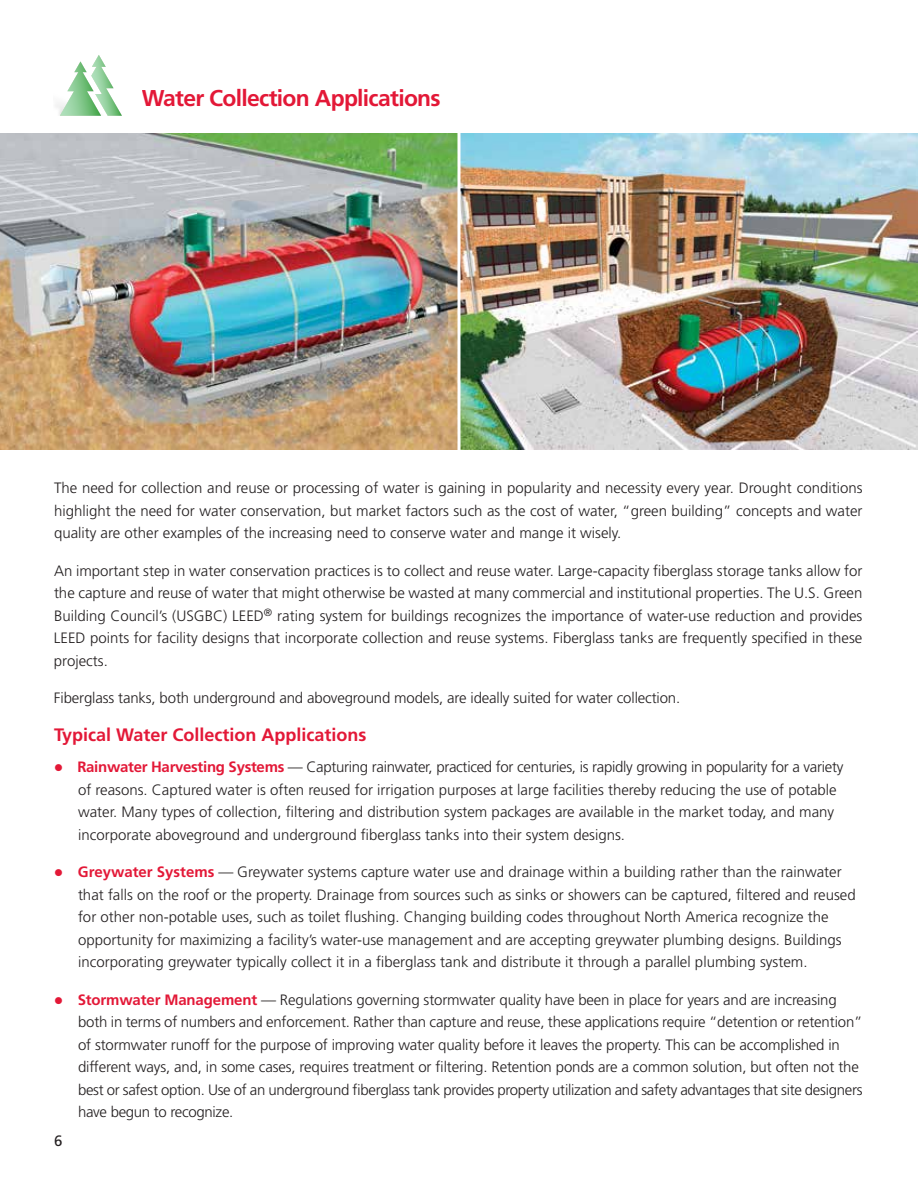
<style>
.page{position:relative;width:918px;height:1188px;background:#fff}
.page>*{position:absolute;margin:0;border:0;box-sizing:border-box;transform-origin:0 0}
.t1{font:700 22.8px "Frutiger";letter-spacing:-.03em;color:#e31837}
.t2{font:700 18px "Frutiger";color:#e31837}
.t3{font:300 15px/22.5px "Frutiger";color:#231f20}
.t4{font:15px "Frutiger";color:#231f20}
.s1{color:#e31837}
.s2{font-weight:700;color:#e31837}
</style>
<div class="page">
<img style="left:0;top:134px;width:918px;height:315px">
<img style="left:55px;top:103px;width:5px;height:13px">
<svg style="left:60px;top:55px;width:62px;height:61px"></svg>
<hr style="left:458px;top:132px;width:2px;height:321px;background:#fff">
<h1 class="t1" style="left:142px;top:85px;width:300px">Water Collection Applications</h1>
<p class="t3" style="left:54px;top:477px;width:810px;text-align:justify">The need for collection and reuse or processing of water is gaining in popularity and necessity every year. Drought conditions highlight the need for water conservation, but market factors such as the cost of water, “green building” concepts and water quality are other examples of the increasing need to conserve water and mange it wisely.</p>
<p class="t3" style="left:54px;top:559px;width:810px;text-align:justify">An important step in water conservation practices is to collect and reuse water. Large-capacity fiberglass storage tanks allow for the capture and reuse of water that might otherwise be wasted at many commercial and institutional properties. The U.S. Green Building Council’s (USGBC) LEED<sup>®</sup> rating system for buildings recognizes the importance of water-use reduction and provides LEED points for facility designs that incorporate collection and reuse systems. Fiberglass tanks are frequently specified in these projects.</p>
<p class="t3" style="left:54px;top:687px;width:628px">Fiberglass tanks, both underground and aboveground models, are ideally suited for water collection.</p>
<p class="t2" style="left:54px;top:724px;width:314px">Typical Water Collection Applications</p>
<p class="t3" style="left:78px;top:756px;width:767px;text-indent:-24px"><span class="s1">●</span> <span class="s2">Rainwater Harvesting Systems</span> — Capturing rainwater, practiced for centuries, is rapidly growing in popularity for a variety of reasons. Captured water is often reused for irrigation purposes at large facilities thereby reducing the use of potable water. Many types of collection, filtering and distribution system packages are available in the market today, and many incorporate aboveground and underground fiberglass tanks into their system designs.</p>
<p class="t3" style="left:78px;top:861px;width:779px;text-indent:-24px"><span class="s1">●</span> <span class="s2">Greywater Systems</span> — Greywater systems capture water use and drainage within a building rather than the rainwater that falls on the roof or the property. Drainage from sources such as sinks or showers can be captured, filtered and reused for other non-potable uses, such as toilet flushing. Changing building codes throughout North America recognize the opportunity for maximizing a facility’s water-use management and are accepting greywater plumbing designs. Buildings incorporating greywater typically collect it in a fiberglass tank and distribute it through a parallel plumbing system.</p>
<p class="t3" style="left:78px;top:988px;width:786px;text-indent:-24px"><span class="s1">●</span> <span class="s2">Stormwater Management</span> — Regulations governing stormwater quality have been in place for years and are increasing both in terms of numbers and enforcement. Rather than capture and reuse, these applications require “detention or retention” of stormwater runoff for the purpose of improving water quality before it leaves the property. This can be accomplished in different ways, and, in some cases, requires treatment or filtering. Retention ponds are a common solution, but often not the best or safest option. Use of an underground fiberglass tank provides property utilization and safety advantages that site designers have begun to recognize.</p>
<p class="t4" style="left:54px;top:1132px;width:10px">6</p>
</div>
